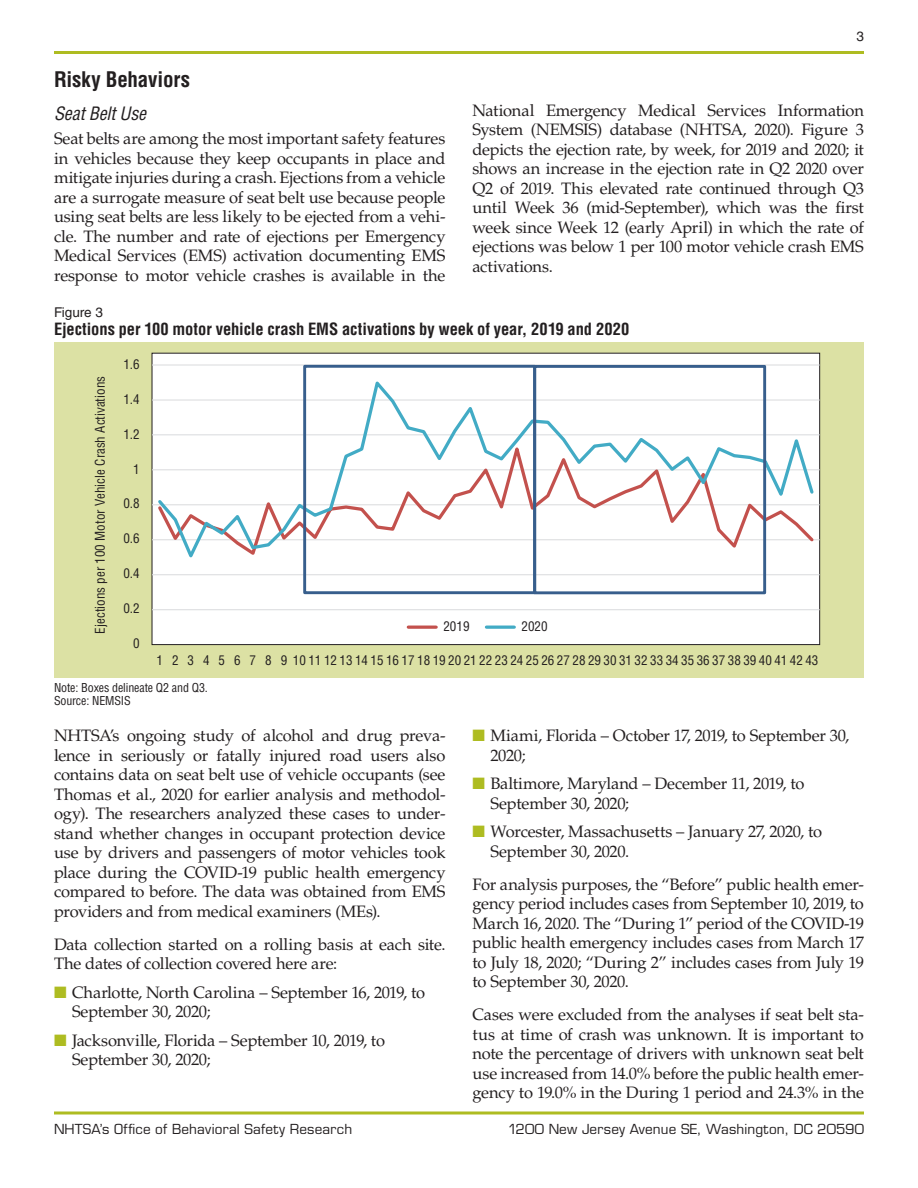
<style>
.page{position:relative;width:918px;height:1188px;background:#fff}
.page>*{position:absolute;margin:0;border:0;box-sizing:border-box;transform-origin:0 0}
.t1{font:700 condensed 21px "Helvetica LT Std";letter-spacing:-.01em;color:#231f20}
.t2{font:italic condensed 18px "Helvetica LT Std";letter-spacing:-.01em;color:#231f20}
.Body{font:16.5px/19.5px "Palatino LT Std";letter-spacing:-.015em;color:#231f20}
.t3{font:700 condensed 16.5px "Helvetica LT Std";color:#231f20}
.t4{font:13.5px "Eurostile LT Std";letter-spacing:.015em;color:#231f20}
.t5{font:13.5px "Helvetica LT Std";color:#231f20}
.Image{font:condensed 13.05px "Helvetica LT Std";color:#231f20}
.Table___Figure_Foote{font:condensed 12px "Helvetica LT Std";letter-spacing:-.01em;color:#231f20}
.s1{color:#aebc21}
</style>
<div class="page">
<hr style="left:54px;top:51px;width:810px;height:3px;background:#aebc21">
<hr style="left:54px;top:1112px;width:810px;height:2px;background:#aebc21">
<div style="left:54px;top:342px;width:810px;height:336px;background:#dce1a4"></div>
<div style="left:152px;top:353px;width:668px;height:292px;background:#fff"></div>
<hr style="left:152px;top:609px;width:668px;height:1px;background:#dcdddf">
<hr style="left:152px;top:574px;width:668px;height:1px;background:#dcdddf">
<hr style="left:152px;top:539px;width:668px;height:1px;background:#dcdddf">
<hr style="left:152px;top:504px;width:668px;height:1px;background:#dcdddf">
<hr style="left:152px;top:469px;width:668px;height:1px;background:#dcdddf">
<hr style="left:152px;top:434px;width:668px;height:1px;background:#dcdddf">
<hr style="left:152px;top:399px;width:668px;height:2px;background:#dcdddf">
<hr style="left:152px;top:364px;width:668px;height:2px;background:#dcdddf">
<svg style="left:155px;top:376px;width:661px;height:188px"></svg>
<hr style="left:408px;top:626px;width:28px;height:3px;background:#c3514d">
<hr style="left:486px;top:626px;width:28px;height:3px;background:#42abc5">
<div style="left:533px;top:365px;width:233px;height:229px;border:3px solid #375e8c"></div>
<div style="left:303px;top:365px;width:233px;height:229px;border:3px solid #375e8c"></div>
<h2 class="t1" style="left:54px;top:66px;width:138px">Risky Behaviors</h2>
<h3 class="t2" style="left:54px;top:102px;width:94px">Seat Belt Use</h3>
<p class="Body" style="left:54px;top:129px;width:393px;text-align:justify">Seat belts are among the most important safety features in vehicles because they keep occupants in place and mitigate injuries during a crash. Ejections from a vehicle are a surrogate measure of seat belt use because people using seat belts are less likely to be ejected from a vehi&shy;cle. The number and rate of ejections per Emergency Medical Services (EMS) activation documenting EMS response to motor vehicle crashes is available in the</p>
<p class="t5" style="left:856px;top:29px;width:9px">3</p>
<p class="Body" style="left:473px;top:101px;width:393px;text-align:justify">National Emergency Medical Services Information System (NEMSIS) database (NHTSA, 2020). Figure 3 depicts the ejection rate, by week, for 2019 and 2020; it shows an increase in the ejection rate in Q2 2020 over Q2 of 2019. This elevated rate continued through Q3 until Week 36 (mid-September), which was the first week since Week 12 (early April) in which the rate of ejections was below 1 per 100 motor vehicle crash EMS activations.</p>
<h4 class="t5" style="left:54px;top:304px;width:50px">Figure 3</h4>
<h4 class="t3" style="left:54px;top:318px;width:577px">Ejections per 100 motor vehicle crash EMS activations by week of year, 2019 and 2020</h4>
<p class="Image" style="left:92px;top:634px;width:259px;rotate:-90deg">Ejections per 100 Motor Vehicle Crash Activations</p>
<p class="Image" style="left:123px;top:356px;width:18px">1.6</p>
<p class="Image" style="left:123px;top:391px;width:18px">1.4</p>
<p class="Image" style="left:123px;top:426px;width:18px">1.2</p>
<p class="Image" style="left:133px;top:461px;width:8px">1</p>
<p class="Image" style="left:123px;top:496px;width:18px">0.8</p>
<p class="Image" style="left:123px;top:530px;width:18px">0.6</p>
<p class="Image" style="left:123px;top:565px;width:18px">0.4</p>
<p class="Image" style="left:123px;top:600px;width:18px">0.2</p>
<p class="Image" style="left:133px;top:635px;width:8px">0</p>
<p class="Image" style="left:443px;top:618px;width:28px">2019</p>
<p class="Image" style="left:522px;top:618px;width:28px">2020</p>
<p class="Image" style="left:156px;top:652px;width:664px">1 2 3 4 5 6 7 8 9 10111213141516171819202122232425262728293031323334353637383940414243</p>
<p class="Table___Figure_Foote" style="left:54px;top:680px;width:155px">Note: Boxes delineate Q2 and Q3.</p>
<p class="Table___Figure_Foote" style="left:54px;top:693px;width:78px">Source: NEMSIS</p>
<p class="Body" style="left:54px;top:726px;width:393px;text-align:justify">NHTSA’s ongoing study of alcohol and drug preva&shy;lence in seriously or fatally injured road users also contains data on seat belt use of vehicle occupants (see Thomas et al., 2020 for earlier analysis and methodol&shy;ogy). The researchers analyzed these cases to under&shy;stand whether changes in occupant protection device use by drivers and passengers of motor vehicles took place during the COVID-19 public health emergency compared to before. The data was obtained from EMS providers and from medical examiners (MEs).</p>
<p class="Body" style="left:54px;top:935px;width:393px">Data collection started on a rolling basis at each site.<br>The dates of collection covered here are:</p>
<p class="Body" style="left:72px;top:983px;width:355px;text-indent:-18px"><span class="s1">■</span> Charlotte, North Carolina – September 16, 2019, to<br>September 30, 2020;</p>
<p class="Body" style="left:72px;top:1031px;width:315px;text-indent:-18px"><span class="s1">■</span> Jacksonville, Florida – September 10, 2019, to<br>September 30, 2020;</p>
<p class="Body" style="left:491px;top:726px;width:360px;text-indent:-18px"><span class="s1">■</span> Miami, Florida – October 17, 2019, to September 30,<br>2020;</p>
<p class="Body" style="left:491px;top:774px;width:315px;text-indent:-18px"><span class="s1">■</span> Baltimore, Maryland – December 11, 2019, to<br>September 30, 2020;</p>
<p class="Body" style="left:491px;top:822px;width:333px;text-indent:-18px"><span class="s1">■</span> Worcester, Massachusetts – January 27, 2020, to<br>September 30, 2020.</p>
<p class="Body" style="left:473px;top:875px;width:393px;text-align:justify">For analysis purposes, the “Before” public health emer&shy;gency period includes cases from September 10, 2019, to March 16, 2020. The “During 1” period of the COVID-19 public health emergency includes cases from March 17 to July 18, 2020; “During 2” includes cases from July 19 to September 30, 2020.</p>
<p class="Body" style="left:473px;top:1005px;width:393px;text-align:justify">Cases were excluded from the analyses if seat belt sta&shy;tus at time of crash was unknown. It is important to note the percentage of drivers with unknown seat belt use increased from 14.0% before the public health emer&shy;gency to 19.0% in the During 1 period and 24.3% in the</p>
<p class="t4" style="left:54px;top:1121px;width:300px">NHTSA’s Office of Behavioral Safety Research</p>
<p class="t4" style="left:508px;top:1121px;width:358px">1200 New Jersey Avenue SE, Washington, DC 20590</p>
</div>
